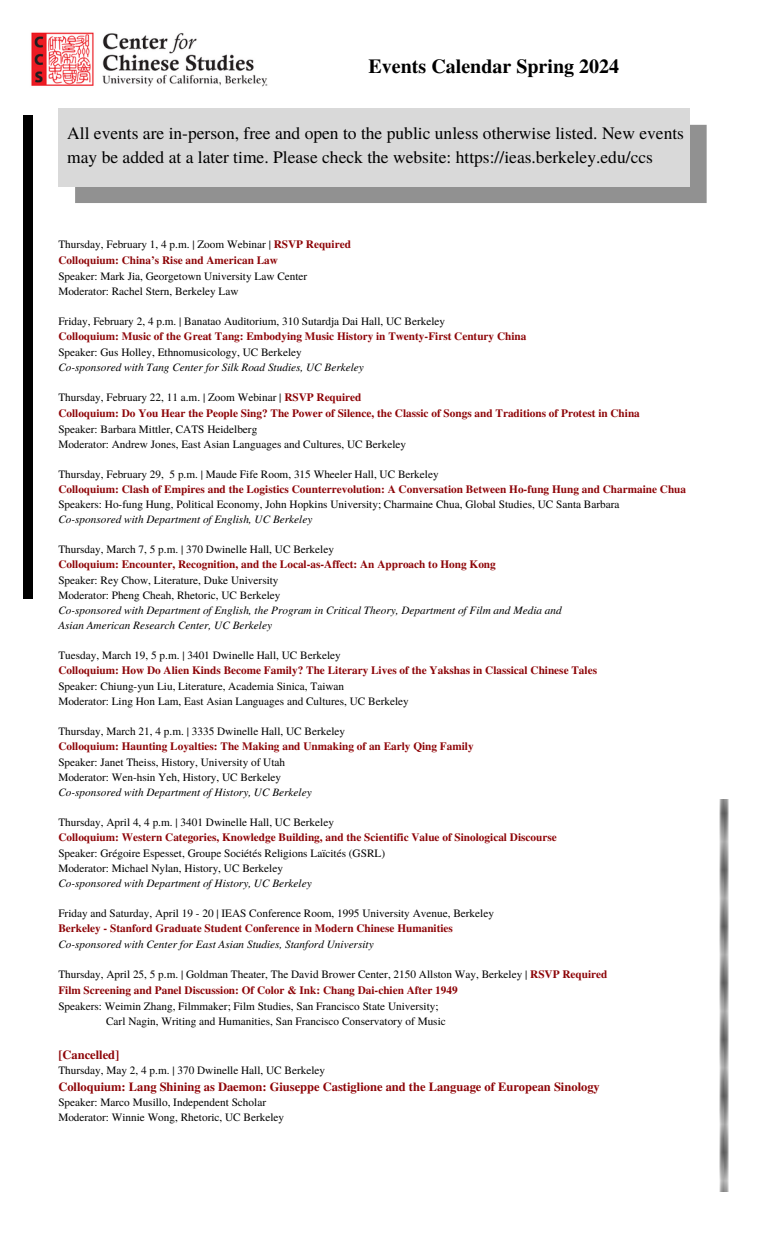
<style>
.page{position:relative;width:765px;height:1260px;background:#fff}
.page>*{position:absolute;margin:0;border:0;box-sizing:border-box;transform-origin:0 0}
.t1{font:700 20px "Te X Gyre Termes";color:#000}
.t2{font:17.5px/24.4px "Te X Gyre Termes";color:#000}
.t3{font:700 12.5px "Te X Gyre Termes";color:#8d0407}
.t4{font:11.25px "Te X Gyre Termes";color:#000}
.t5{font:700 11.25px "Te X Gyre Termes";color:#8d0407}
.t6{font:italic 11.25px "Te X Gyre Termes";color:#000}
.s1{font-weight:700;color:#8d0407}
</style>
<div class="page">
<img style="left:31px;top:32px;width:237px;height:55px">
<div style="left:75px;top:125px;width:632px;height:78px;background:#919191"></div>
<div style="left:58px;top:108px;width:632px;height:78px;background:#d9d9d9"></div>
<div style="left:23px;top:115px;width:10px;height:484px;background:#000"></div>
<svg style="left:719px;top:800px;width:10px;height:391px;background:#a3a3a3"></svg>
<p class="t1" style="left:369px;top:51px;width:252px">Events Calendar Spring 2024</p>
<p class="t2" style="left:67px;top:120px;width:618px">All events are in-person, free and open to the public unless otherwise listed. New events may be added at a later time. Please check the website: https://ieas.berkeley.edu/ccs</p>
<h1 class="t4" style="left:58px;top:236px;width:294px">Thursday, February 1, 4 p.m. | Zoom Webinar | <span class="s1">RSVP Required</span></h1>
<h2 class="t5" style="left:58px;top:251px;width:221px">Colloquium: China’s Rise and American Law</h2>
<p class="t4" style="left:58px;top:268px;width:251px">Speaker: Mark Jia, Georgetown University Law Center</p>
<p class="t4" style="left:58px;top:283px;width:182px">Moderator: Rachel Stern, Berkeley Law</p>
<p class="t4" style="left:58px;top:313px;width:388px">Friday, February 2, 4 p.m. | Banatao Auditorium, 310 Sutardja Dai Hall, UC Berkeley</p>
<p class="t5" style="left:58px;top:327px;width:470px">Colloquium: Music of the Great Tang: Embodying Music History in Twenty-First Century China</p>
<p class="t4" style="left:58px;top:344px;width:245px">Speaker: Gus Holley, Ethnomusicology, UC Berkeley</p>
<p class="t6" style="left:58px;top:359px;width:307px">Co-sponsored with Tang Center for Silk Road Studies, UC Berkeley</p>
<p class="t4" style="left:58px;top:389px;width:305px">Thursday, February 22, 11 a.m. | Zoom Webinar | <span class="s1">RSVP Required</span></p>
<p class="t5" style="left:58px;top:404px;width:583px">Colloquium: Do You Hear the People Sing? The Power of Silence, the Classic of Songs and Traditions of Protest in China</p>
<p class="t4" style="left:58px;top:421px;width:201px">Speaker: Barbara Mittler, CATS Heidelberg</p>
<p class="t4" style="left:58px;top:436px;width:349px">Moderator: Andrew Jones, East Asian Languages and Cultures, UC Berkeley</p>
<p class="t4" style="left:58px;top:466px;width:382px">Thursday, February 29, 5 p.m. | Maude Fife Room, 315 Wheeler Hall, UC Berkeley</p>
<p class="t5" style="left:58px;top:480px;width:629px">Colloquium: Clash of Empires and the Logistics Counterrevolution: A Conversation Between Ho-fung Hung and Charmaine Chua</p>
<p class="t4" style="left:58px;top:497px;width:563px">Speakers: Ho-fung Hung, Political Economy, John Hopkins University; Charmaine Chua, Global Studies, UC Santa Barbara</p>
<p class="t6" style="left:58px;top:511px;width:256px">Co-sponsored with Department of English, UC Berkeley</p>
<p class="t4" style="left:58px;top:542px;width:277px">Thursday, March 7, 5 p.m. | 370 Dwinelle Hall, UC Berkeley</p>
<p class="t5" style="left:58px;top:556px;width:439px">Colloquium: Encounter, Recognition, and the Local-as-Affect: An Approach to Hong Kong</p>
<p class="t4" style="left:58px;top:573px;width:222px">Speaker: Rey Chow, Literature, Duke University</p>
<p class="t4" style="left:58px;top:588px;width:224px">Moderator: Pheng Cheah, Rhetoric, UC Berkeley</p>
<p class="t6" style="left:58px;top:602px;width:505px">Co-sponsored with Department of English, the Program in Critical Theory, Department of Film and Media and</p>
<p class="t6" style="left:58px;top:617px;width:215px">Asian American Research Center, UC Berkeley</p>
<p class="t4" style="left:58px;top:648px;width:284px">Tuesday, March 19, 5 p.m. | 3401 Dwinelle Hall, UC Berkeley</p>
<p class="t5" style="left:58px;top:662px;width:540px">Colloquium: How Do Alien Kinds Become Family? The Literary Lives of the Yakshas in Classical Chinese Tales</p>
<p class="t4" style="left:58px;top:678px;width:287px">Speaker: Chiung-yun Liu, Literature, Academia Sinica, Taiwan</p>
<p class="t4" style="left:58px;top:693px;width:352px">Moderator: Ling Hon Lam, East Asian Languages and Cultures, UC Berkeley</p>
<p class="t4" style="left:58px;top:723px;width:288px">Thursday, March 21, 4 p.m. | 3335 Dwinelle Hall, UC Berkeley</p>
<p class="t5" style="left:58px;top:738px;width:417px">Colloquium: Haunting Loyalties: The Making and Unmaking of an Early Qing Family</p>
<p class="t4" style="left:58px;top:754px;width:228px">Speaker: Janet Theiss, History, University of Utah</p>
<p class="t4" style="left:58px;top:769px;width:224px">Moderator: Wen-hsin Yeh, History, UC Berkeley</p>
<p class="t6" style="left:58px;top:784px;width:255px">Co-sponsored with Department of History, UC Berkeley</p>
<p class="t4" style="left:58px;top:814px;width:277px">Thursday, April 4, 4 p.m. | 3401 Dwinelle Hall, UC Berkeley</p>
<p class="t5" style="left:58px;top:829px;width:500px">Colloquium: Western Categories, Knowledge Building, and the Scientific Value of Sinological Discourse</p>
<p class="t4" style="left:58px;top:845px;width:328px">Speaker: Grégoire Espesset, Groupe Sociétés Religions Laïcités (GSRL)</p>
<p class="t4" style="left:58px;top:860px;width:226px">Moderator: Michael Nylan, History, UC Berkeley</p>
<p class="t6" style="left:58px;top:875px;width:255px">Co-sponsored with Department of History, UC Berkeley</p>
<p class="t4" style="left:58px;top:905px;width:437px">Friday and Saturday, April 19 - 20 | IEAS Conference Room, 1995 University Avenue, Berkeley</p>
<p class="t5" style="left:58px;top:920px;width:396px">Berkeley - Stanford Graduate Student Conference in Modern Chinese Humanities</p>
<p class="t6" style="left:58px;top:936px;width:317px">Co-sponsored with Center for East Asian Studies, Stanford University</p>
<p class="t4" style="left:58px;top:966px;width:551px">Thursday, April 25, 5 p.m. | Goldman Theater, The David Brower Center, 2150 Allston Way, Berkeley | <span class="s1">RSVP Required</span></p>
<p class="t5" style="left:58px;top:982px;width:401px">Film Screening and Panel Discussion: Of Color &amp; Ink: Chang Dai-chien After 1949</p>
<p class="t4" style="left:58px;top:998px;width:382px">Speakers: Weimin Zhang, Filmmaker; Film Studies, San Francisco State University;</p>
<p class="t4" style="left:106px;top:1013px;width:341px">Carl Nagin, Writing and Humanities, San Francisco Conservatory of Music</p>
<p class="t3" style="left:58px;top:1045px;width:63px">[Cancelled]</p>
<p class="t4" style="left:58px;top:1062px;width:268px">Thursday, May 2, 4 p.m. | 370 Dwinelle Hall, UC Berkeley</p>
<p class="t3" style="left:58px;top:1077px;width:543px">Colloquium: Lang Shining as Daemon: Giuseppe Castiglione and the Language of European Sinology</p>
<p class="t4" style="left:58px;top:1094px;width:209px">Speaker: Marco Musillo, Independent Scholar</p>
<p class="t4" style="left:58px;top:1109px;width:227px">Moderator: Winnie Wong, Rhetoric, UC Berkeley</p>
</div>
